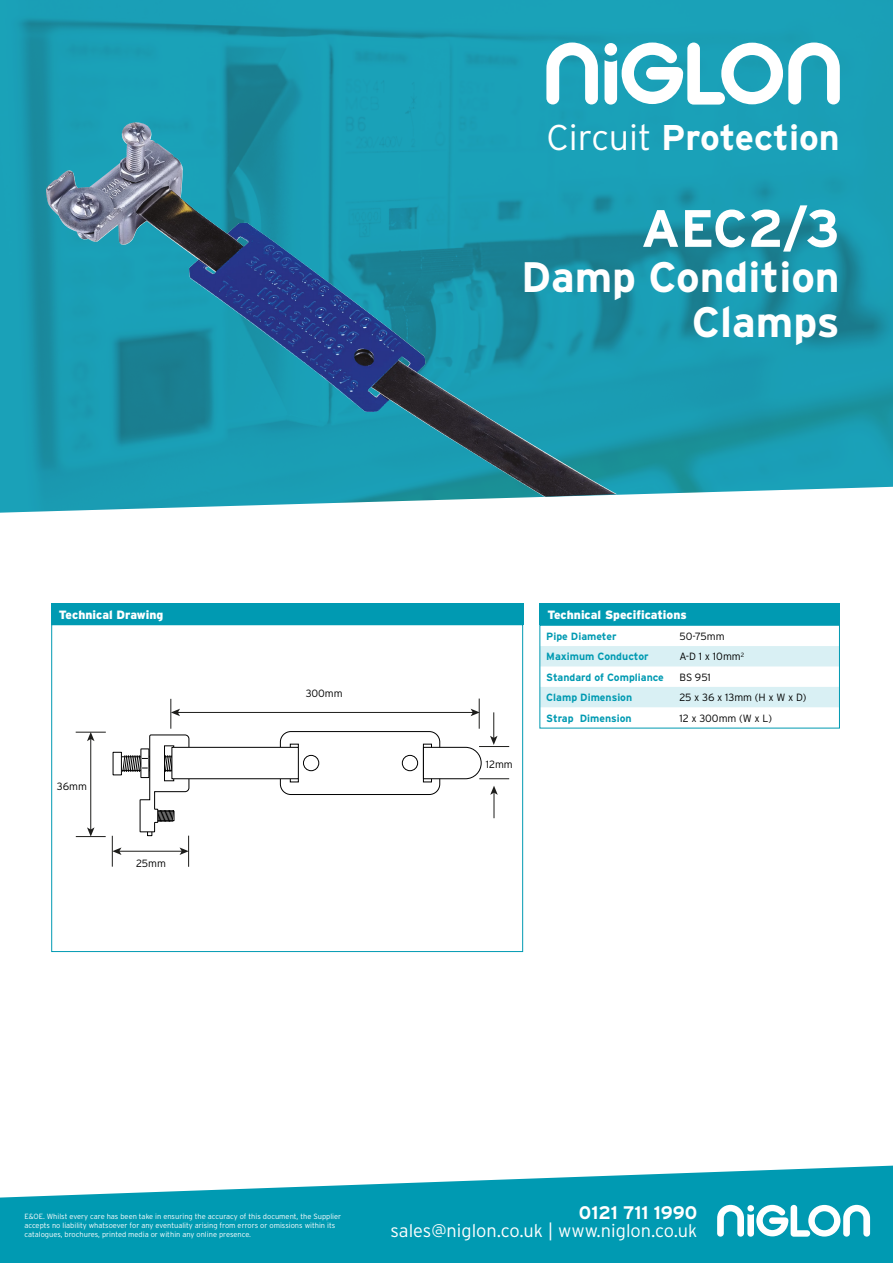
<style>
.page{position:relative;width:893px;height:1263px;background:#fff}
.page>*{position:absolute;margin:0;border:0;box-sizing:border-box;transform-origin:0 0}
.t1{font:700 52.5px "Interstate";color:#fff}
.t2{font:700 42.6px/45px "Interstate";color:#fff;text-align:right}
.t3{font:700 35.7px "Interstate";color:#fff}
.t4{font:300 18.15px "Interstate";color:#fff}
.t5{font:700 18.15px "Interstate";color:#fff}
.t6{font:900 12px "Interstate";color:#fff}
.t7{font:700 10.5px "Interstate";color:#009ab2}
.t8{font:300 10.5px "Interstate";color:#000}
.t9{font:300 7.5px/9px "Interstate";color:#fff}
.s1{font-weight:300}
</style>
<div class="page">
<svg style="left:0;top:1165px;width:893px;height:98px;fill:#009ab2"></svg>
<svg style="left:717px;top:1205px;width:153px;height:32px"></svg>
<img style="left:0;top:0;width:893px;height:513px">
<svg style="left:546px;top:43px;width:52px;height:61px"></svg>
<svg style="left:604px;top:43px;width:236px;height:62px"></svg>
<div style="left:51px;top:603px;width:472px;height:22px;background:#009ab2"></div>
<svg style="left:51px;top:625px;width:472px;height:327px"></svg>
<svg style="left:539px;top:625px;width:301px;height:104px"></svg>
<div style="left:539px;top:604px;width:301px;height:21px;background:#009ab2"></div>
<img style="left:46px;top:122px;width:571px;height:375px">
<h3 class="t6" style="left:59px;top:608px;width:106px">Technical Drawing</h3>
<h3 class="t8" style="left:57px;top:781px;width:32px">36mm</h3>
<h3 class="t8" style="left:136px;top:858px;width:31px">25mm</h3>
<h3 class="t8" style="left:306px;top:687px;width:39px">300mm</h3>
<h3 class="t3" style="left:546px;top:118px;width:295px"><span class="s1">Circuit</span> Protection</h3>
<h1 class="t1" style="left:641px;top:199px;width:200px">AEC2/3</h1>
<h2 class="t2" style="left:521px;top:254px;width:320px">Damp Condition<br>Clamps</h2>
<h3 class="t8" style="left:486px;top:758px;width:29px">12mm</h3>
<h3 class="t6" style="left:547px;top:608px;width:141px">Technical Specifications</h3>
<h3 class="t7" style="left:546px;top:630px;width:72px">Pipe Diameter</h3>
<h3 class="t8" style="left:679px;top:630px;width:47px">50-75mm</h3>
<h3 class="t7" style="left:546px;top:651px;width:104px">Maximum Conductor</h3>
<h3 class="t8" style="left:679px;top:651px;width:66px">A-D 1 x 10mm<sup>2</sup></h3>
<h3 class="t7" style="left:546px;top:671px;width:119px">Standard of Compliance</h3>
<h3 class="t8" style="left:679px;top:671px;width:33px">BS 951</h3>
<h3 class="t7" style="left:546px;top:692px;width:88px">Clamp Dimension</h3>
<h3 class="t8" style="left:679px;top:692px;width:129px">25 x 36 x 13mm (H x W x D)</h3>
<h3 class="t7" style="left:546px;top:712px;width:87px">Strap Dimension</h3>
<h3 class="t8" style="left:679px;top:712px;width:94px">12 x 300mm (W x L)</h3>
<p class="t9" style="left:24px;top:1211px;width:318px">E&amp;OE. Whilst every care has been take in ensuring the accuracy of this document, the Supplier accepts no liability whatsoever for any eventuality arising from errors or omissions within its catalogues, brochures, printed media or within any online presence.</p>
<h3 class="t5" style="left:579px;top:1203px;width:120px">0121 711 1990</h3>
<h3 class="t4" style="left:390px;top:1220px;width:308px">sales@niglon.co.uk | www.niglon.co.uk</h3>
</div>
